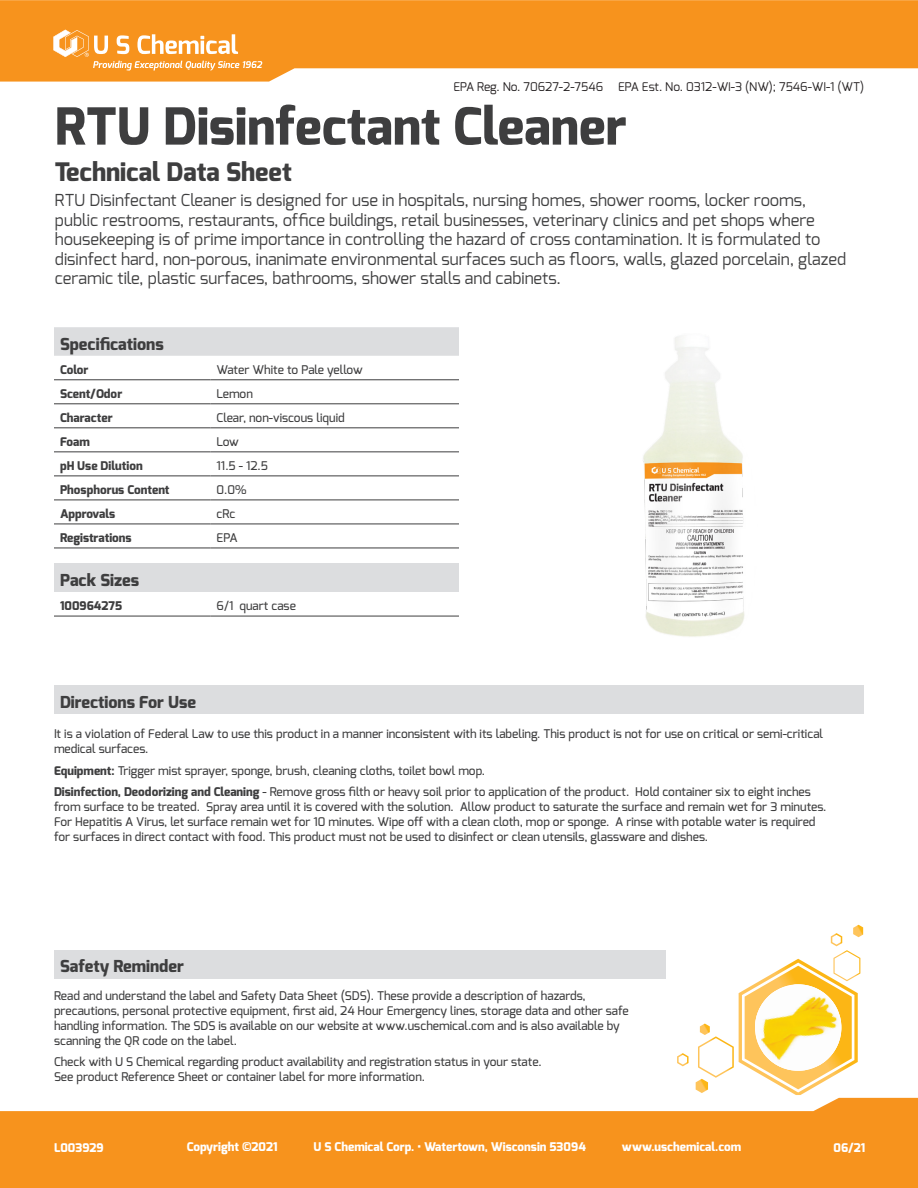
<style>
.page{position:relative;width:918px;height:1188px;background:#fff}
.page>*{position:absolute;margin:0;border:0;box-sizing:border-box;transform-origin:0 0}
.t1{font:800 51px "Exo";color:#3e3e3f}
.t2{font:800 25.5px "Exo";color:#3e3e3f}
.t3{font:16.5px/19.5px "Exo";color:#3e3e3f}
.t4{font:800 16.5px "Exo";color:#3e3e3f}
.t5{font:500 12px/15px "Exo";color:#3e3e3f}
.t6{font:800 12px "Exo";color:#3e3e3f}
.t7{font:800 12px "Exo";color:#fff}
.t8{font:12px "Exo";color:#231f20}
.s1{font-weight:800}
</style>
<div class="page">
<svg style="left:0;top:0;width:918px;height:82px;background:#f8a13b"></svg>
<svg style="left:0;top:1098px;width:918px;height:90px;background:#f8a13a"></svg>
<svg style="left:696px;top:925px;width:167px;height:170px"></svg>
<svg style="left:677px;top:1053px;width:12px;height:13px"></svg>
<div style="left:54px;top:685px;width:810px;height:29px;background:#dcdddf"></div>
<img style="left:643px;top:336px;width:102px;height:301px">
<svg style="left:53px;top:30px;width:209px;height:41px;background:#f8ac51"></svg>
<div style="left:54px;top:950px;width:612px;height:28px;background:#dcdddf"></div>
<div style="left:54px;top:564px;width:405px;height:28px;background:#dcdddf"></div>
<hr style="left:54px;top:616px;width:157px;height:1px;background:#3e3e3f">
<hr style="left:211px;top:616px;width:248px;height:1px;background:#3e3e3f">
<div style="left:54px;top:327px;width:405px;height:29px;background:#dcdddf"></div>
<hr style="left:54px;top:380px;width:157px;height:1px;background:#3e3e3f">
<hr style="left:211px;top:380px;width:248px;height:1px;background:#3e3e3f">
<hr style="left:54px;top:404px;width:157px;height:1px;background:#3e3e3f">
<hr style="left:211px;top:404px;width:248px;height:1px;background:#3e3e3f">
<hr style="left:54px;top:428px;width:157px;height:1px;background:#3e3e3f">
<hr style="left:211px;top:428px;width:248px;height:1px;background:#3e3e3f">
<hr style="left:54px;top:452px;width:157px;height:1px;background:#3e3e3f">
<hr style="left:211px;top:452px;width:248px;height:1px;background:#3e3e3f">
<hr style="left:54px;top:476px;width:157px;height:1px;background:#3e3e3f">
<hr style="left:211px;top:476px;width:248px;height:1px;background:#3e3e3f">
<hr style="left:54px;top:500px;width:157px;height:1px;background:#3e3e3f">
<hr style="left:211px;top:500px;width:248px;height:1px;background:#3e3e3f">
<hr style="left:54px;top:524px;width:157px;height:1px;background:#3e3e3f">
<hr style="left:211px;top:524px;width:248px;height:1px;background:#3e3e3f">
<hr style="left:54px;top:548px;width:157px;height:1px;background:#3e3e3f">
<hr style="left:211px;top:548px;width:248px;height:1px;background:#3e3e3f">
<p class="t8" style="left:453px;top:79px;width:412px">EPA Reg. No. 70627-2-7546 EPA Est. No. 0312-WI-3 (NW); 7546-WI-1 (WT)</p>
<p class="t1" style="left:55px;top:94px;width:573px">RTU Disinfectant Cleaner</p>
<p class="t2" style="left:55px;top:155px;width:238px">Technical Data Sheet</p>
<p class="t3" style="left:55px;top:191px;width:793px">RTU Disinfectant Cleaner is designed for use in hospitals, nursing homes, shower rooms, locker rooms, public restrooms, restaurants, office buildings, retail businesses, veterinary clinics and pet shops where housekeeping is of prime importance in controlling the hazard of cross contamination. It is formulated to disinfect hard, non-porous, inanimate environmental surfaces such as floors, walls, glazed porcelain, glazed ceramic tile, plastic surfaces, bathrooms, shower stalls and cabinets.</p>
<p class="t4" style="left:60px;top:333px;width:105px">Specifications</p>
<p class="t6" style="left:60px;top:362px;width:30px">Color</p>
<p class="t5" style="left:217px;top:362px;width:148px">Water White to Pale yellow</p>
<p class="t6" style="left:60px;top:386px;width:64px">Scent/Odor</p>
<p class="t5" style="left:217px;top:386px;width:38px">Lemon</p>
<p class="t6" style="left:60px;top:410px;width:54px">Character</p>
<p class="t5" style="left:217px;top:410px;width:130px">Clear, non-viscous liquid</p>
<p class="t6" style="left:60px;top:434px;width:31px">Foam</p>
<p class="t5" style="left:217px;top:434px;width:24px">Low</p>
<p class="t6" style="left:60px;top:458px;width:84px">pH Use Dilution</p>
<p class="t5" style="left:217px;top:458px;width:53px">11.5 - 12.5</p>
<p class="t6" style="left:60px;top:482px;width:111px">Phosphorus Content</p>
<p class="t5" style="left:217px;top:482px;width:32px">0.0%</p>
<p class="t6" style="left:60px;top:506px;width:57px">Approvals</p>
<p class="t5" style="left:217px;top:506px;width:20px">cRc</p>
<p class="t6" style="left:60px;top:530px;width:73px">Registrations</p>
<p class="t5" style="left:217px;top:530px;width:22px">EPA</p>
<p class="t4" style="left:60px;top:570px;width:81px">Pack Sizes</p>
<p class="t6" style="left:60px;top:598px;width:64px">100964275</p>
<p class="t5" style="left:217px;top:598px;width:81px">6/1 quart case</p>
<p class="t4" style="left:60px;top:691px;width:138px">Directions For Use</p>
<p class="t5" style="left:54px;top:726px;width:771px">It is a violation of Federal Law to use this product in a manner inconsistent with its labeling. This product is not for use on critical or semi-critical medical surfaces.</p>
<p class="t5" style="left:54px;top:763px;width:433px"><span class="s1">Equipment:</span> Trigger mist sprayer, sponge, brush, cleaning cloths, toilet bowl mop.</p>
<p class="t5" style="left:54px;top:785px;width:774px"><span class="s1">Disinfection, Deodorizing and Cleaning</span> - Remove gross filth or heavy soil prior to application of the product. Hold container six to eight inches from surface to be treated. Spray area until it is covered with the solution. Allow product to saturate the surface and remain wet for 3 minutes.<br>For Hepatitis A Virus, let surface remain wet for 10 minutes. Wipe off with a clean cloth, mop or sponge. A rinse with potable water is required for surfaces in direct contact with food. This product must not be used to disinfect or clean utensils, glassware and dishes.</p>
<p class="t4" style="left:60px;top:956px;width:125px">Safety Reminder</p>
<p class="t5" style="left:54px;top:988px;width:576px">Read and understand the label and Safety Data Sheet (SDS). These provide a description of hazards, precautions, personal protective equipment, first aid, 24 Hour Emergency lines, storage data and other safe handling information. The SDS is available on our website at www.uschemical.com and is also available by scanning the QR code on the label.</p>
<p class="t5" style="left:54px;top:1055px;width:489px">Check with U S Chemical regarding product availability and registration status in your state.<br>See product Reference Sheet or container label for more information.</p>
<p class="t7" style="left:54px;top:1140px;width:51px">L003929</p>
<p class="t7" style="left:187px;top:1139px;width:92px">Copyright ©2021</p>
<p class="t7" style="left:314px;top:1139px;width:274px">U S Chemical Corp. • Watertown, Wisconsin 53094</p>
<p class="t7" style="left:622px;top:1139px;width:121px">www.uschemical.com</p>
<p class="t7" style="left:833px;top:1140px;width:33px">06/21</p>
</div>
